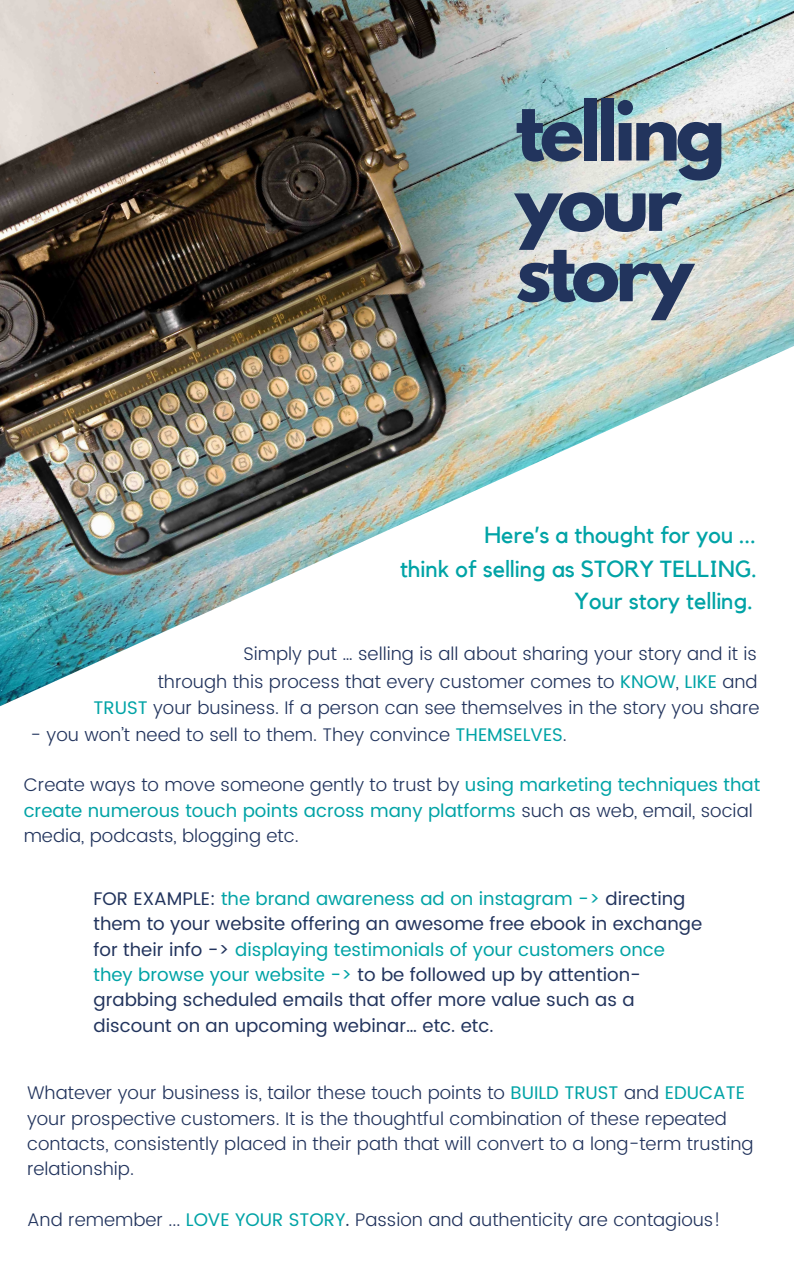
<style>
.page{position:relative;width:794px;height:1266px;background:#fff}
.page>*{position:absolute;margin:0;border:0;box-sizing:border-box;transform-origin:0 0}
.t1{font:700 72.97px/70.3px "League Spartan";letter-spacing:-.06em;color:#22345d}
.t2{font:23.25px/32.6px "Kollektif";color:#00a3a6;text-align:right}
.t3{font:300 18.23px/25.3px "Poppins";color:#22345d}
.t4{font:18.23px/25.3px "Poppins";color:#22345d}
.s1{font-weight:400;color:#00a3a6}
.s2{color:#00a3a6}
.s3{font-weight:400}
</style>
<div class="page">
<img style="left:0;top:0;width:793px;height:706px">
<h1 class="t1" style="left:515px;top:105px;width:212px">telling your story</h1>
<p class="t2" style="left:400px;top:520px;width:358px">Here’s a thought for you ...<br>think of selling as STORY TELLING.<br>Your story telling.</p>
<p class="t3" style="left:93px;top:640px;width:667px;line-height:27px;text-align:right">Simply put … selling is all about sharing your story and it is<br>through this process that every customer comes to <span class="s1">KNOW</span>, <span class="s1">LIKE</span> and<br><span class="s1">TRUST</span> your business. If a person can see themselves in the story you share</p>
<p class="t3" style="left:30px;top:722px;width:537px">- you won’t need to sell to them. They convince <span class="s1">THEMSELVES</span>.</p>
<p class="t3" style="left:24px;top:772px;width:737px">Create ways to move someone gently to trust by <span class="s1">using marketing techniques that create numerous touch points across many platforms</span> such as web, email, social media, podcasts, blogging etc.</p>
<p class="t4" style="left:93px;top:886px;width:609px">FOR EXAMPLE: <span class="s2">the brand awareness ad on instagram -&gt;</span> directing them to your website offering an awesome free ebook in exchange for their info -&gt; <span class="s2">displaying testimonials of your customers once they browse your website -&gt;</span> to be followed up by attention&shy;grabbing scheduled emails that offer more value such as a discount on an upcoming webinar… etc. etc.</p>
<p class="t3" style="left:27px;top:1080px;width:727px">Whatever your business is, tailor these touch points to <span class="s1">BUILD TRUST</span> and <span class="s1">EDUCATE </span>your prospective customers. It is the thoughtful combination of these repeated contacts, consistently placed in their path that will convert to a long-term trusting relationship.</p>
<p class="t3" style="left:27px;top:1207px;width:695px">And remember ... <span class="s1">LOVE YOUR STORY</span><span class="s3">.</span> Passion and authenticity are contagious!</p>
</div>
